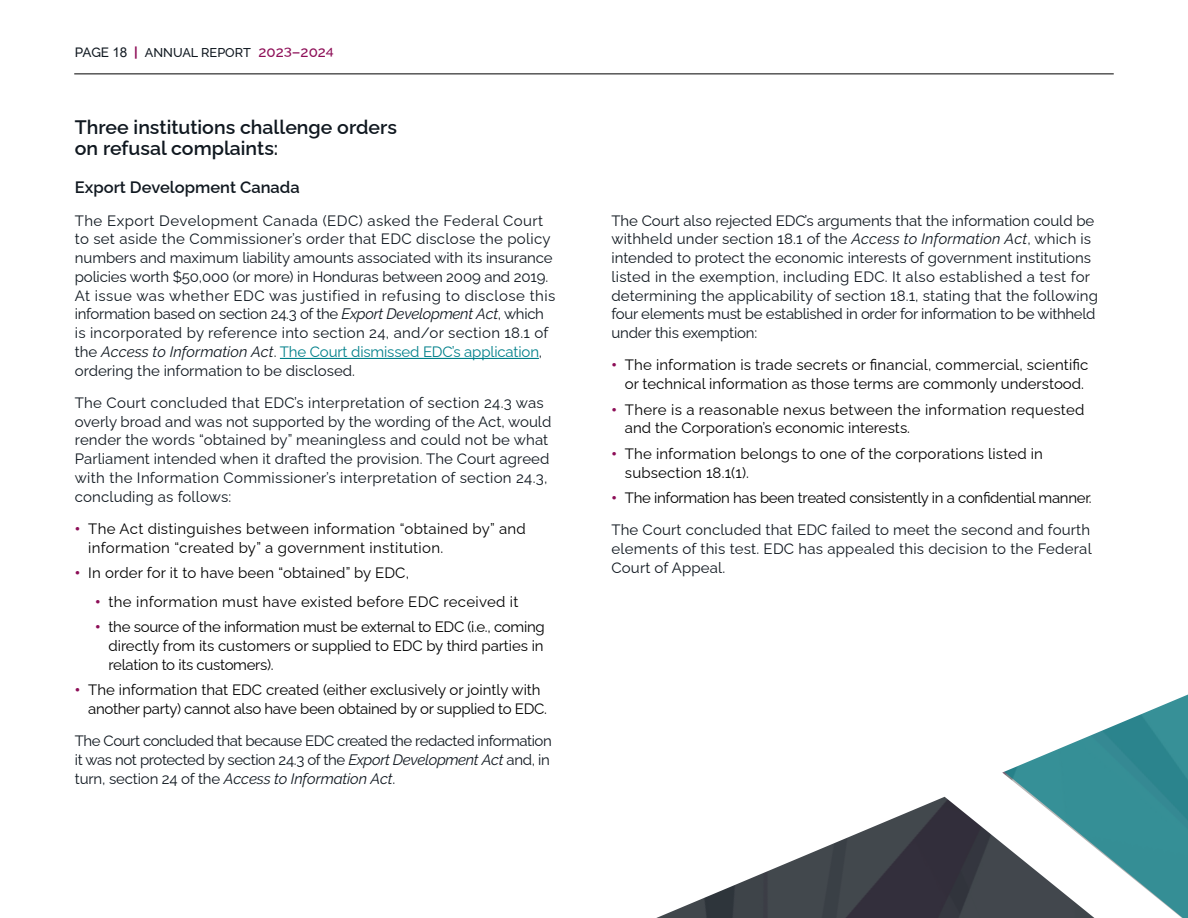
<style>
.page{position:relative;width:1188px;height:918px;background:#fff}
.page>*{position:absolute;margin:0;border:0;box-sizing:border-box;transform-origin:0 0}
.t1{font:600 19.5px/21px "Raleway";color:#101820}
.t2{font:600 16.5px "Raleway";color:#101820}
.t3{font:15px/18.8px "Raleway";letter-spacing:.005em;color:#101820}
.t4{font:15px/18.8px "Raleway";letter-spacing:.005em;color:#000}
.t5{font:15px/18.8px "Raleway";letter-spacing:-.02em;color:#000}
.t6{font:15px/18.8px "Raleway";letter-spacing:-.03em;color:#101820}
.t7{font:500 12.75px "Raleway";color:#101820}
.s1{font-size:13.5px}
.s2{font-family:"Arial";font-weight:400;font-size:13.5px}
.s3{font-weight:700;font-size:13.5px;color:#8d0e57}
.s4{font-size:15px;color:#8d0e57}
.s5{color:#8d0e57}
.s6{font-size:12.45px;color:#8d0e57}
.s7{font-style:italic}
.s8{color:#00808a}
.s9{font-weight:900;color:#8d0e57}
.s10{color:#101820}
</style>
<div class="page">
<hr style="left:74px;top:74px;width:1040px;height:1px;background:#000">
<hr style="left:280px;top:358px;width:259px;height:1px;background:#00808a">
<svg style="left:656px;top:694px;width:532px;height:224px"></svg>
<p class="t7" style="left:75px;top:42px;width:261px"><span class="s1">PAGE</span> <span class="s2">18</span> <span class="s3">|</span> ANNUAL REPORT <span class="s4">202</span><span class="s5">3</span><span class="s4">–202</span><span class="s6">4</span></p>
<h1 class="t1" style="left:75px;top:115px;width:324px">Three institutions challenge orders on refusal complaints:</h1>
<p class="t2" style="left:75px;top:174px;width:226px">Export Development Canada</p>
<p class="t3" style="left:75px;top:209px;width:482px">The Export Development Canada (EDC) asked the Federal Court to set aside the Commissioner’s order that EDC disclose the policy numbers and maximum liability amounts associated with its insurance policies worth $50,000 (or more) in Honduras between 2009 and 2019.<br>At issue was whether EDC was justified in refusing to disclose this information based on section 24.3 of the <span class="s7">Export Development Act</span>, which is incorporated by reference into section 24, and/or section 18.1 of the <span class="s7">Access to Information Act</span>. <span class="s8">The Court dismissed EDC’s application</span>, ordering the information to be disclosed.</p>
<p class="t3" style="left:75px;top:392px;width:478px">The Court concluded that EDC’s interpretation of section 24.3 was overly broad and was not supported by the wording of the Act, would render the words “obtained by” meaningless and could not be what Parliament intended when it drafted the provision. The Court agreed with the Information Commissioner’s interpretation of section 24.3, concluding as follows:</p>
<p class="t4" style="left:88px;top:518px;width:439px;text-indent:-14px"><span class="s9">•</span> The Act distinguishes between information “obtained by” and information “created by” a government institution.</p>
<p class="t4" style="left:75px;top:562px;width:336px"><span class="s9">•</span> In order for it to have been “obtained” by EDC,</p>
<p class="t4" style="left:95px;top:591px;width:425px"><span class="s9">•</span> the information must have existed before EDC received it</p>
<p class="t4" style="left:109px;top:616px;width:438px;text-align:justify;text-indent:-14px"><span class="s9">•</span> the source of the information must be external to EDC (i.e., coming directly from its customers or supplied to EDC by third parties in relation to its customers).</p>
<p class="t5" style="left:88px;top:679px;width:460px;text-indent:-14px"><span class="s9">•</span> The information that EDC created (either exclusively or jointly with another party) cannot also have been obtained by or supplied to EDC.</p>
<p class="t6" style="left:75px;top:730px;width:479px">The Court concluded that because EDC created the redacted information it was not protected by section 24.3 of the <span class="s7">Export Development Act</span> and, in turn, section 24 of the <span class="s7">Access to Information Act</span>.</p>
<p class="t3" style="left:611px;top:209px;width:488px">The Court also rejected EDC’s arguments that the information could be withheld under section 18.1 of the <span class="s7">Access to Information Act</span>, which is intended to protect the economic interests of government institutions listed in the exemption, including EDC. It also established a test for determining the applicability of section 18.1, stating that the following four elements must be established in order for information to be withheld under this exemption:</p>
<p class="t4" style="left:611px;top:354px;width:478px;text-align:right"><span class="s9">•</span> The information is trade secrets or financial, commercial, scientific or technical information as those terms are commonly understood.</p>
<p class="t4" style="left:625px;top:398px;width:461px;text-indent:-14px"><span class="s9">•</span> There is a reasonable nexus between the information requested and the Corporation’s economic interests.</p>
<p class="t4" style="left:625px;top:443px;width:420px;text-indent:-14px"><span class="s9">•</span> The information belongs to one of the corporations listed in subsection 18.1(1).</p>
<p class="t5" style="left:611px;top:480px;width:482px;line-height:32.2px"><span class="s9">•</span> The information has been treated consistently in a confidential manner.<br><span class="s10">The Court concluded that EDC failed to meet the second and fourth</span></p>
<p class="t3" style="left:611px;top:538px;width:482px">elements of this test. EDC has appealed this decision to the Federal<br>Court of Appeal.</p>
</div>
